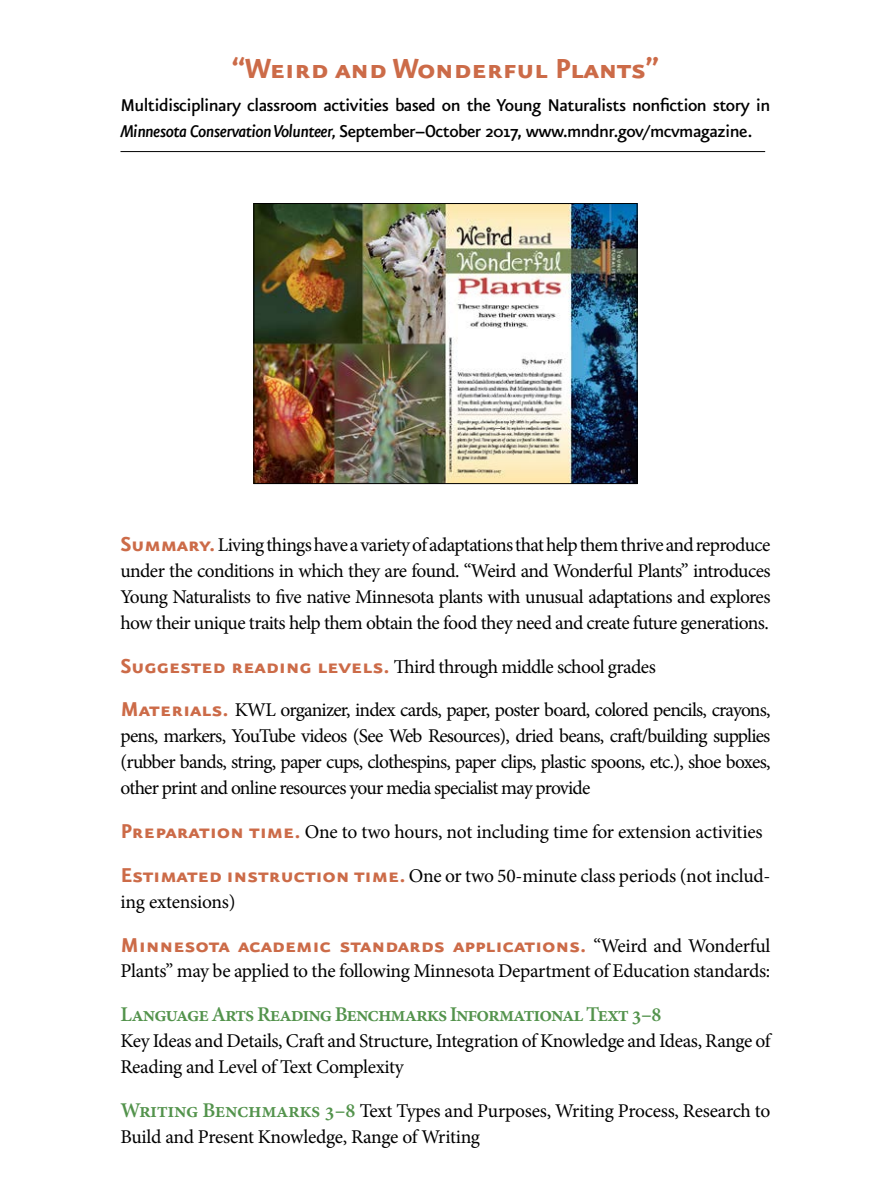
<style>
.page{position:relative;width:891px;height:1188px;background:#fff}
.page>*{position:absolute;margin:0;border:0;box-sizing:border-box;transform-origin:0 0}
.H2__Sub-Head{font:33px "Eureka Sans Bold Caps";letter-spacing:-.02em;color:#cc6b48}
.t1{font:24px "Eureka Sans Bold Caps";letter-spacing:-.01em;color:#cc6b48}
.t2{font:600 21px "Minion Pro";letter-spacing:-.05em;color:#53934c}
.H3__Deck{font:500 20.4px/25.8px "Eureka Sans";letter-spacing:-.03em;color:#000}
.t3{font:19.5px/25.8px "Minion Pro";letter-spacing:-.025em;color:#000}
.s1{font-style:italic}
.s2{font-family:"Eureka Sans Bold Caps";font-size:24px;color:#cc6b48}
.s3{font-family:"Minion Pro";font-size:19.5px;color:#000}
.s4{font-weight:600;font-size:21px;color:#53934c}
</style>
<div class="page">
<img style="left:256px;top:205px;width:380px;height:277px">
<div style="left:254px;top:203px;width:384px;height:281px;border:1px solid #000"></div>
<hr style="left:120px;top:151px;width:645px;height:1px;background:#000">
<h2 class="H2__Sub-Head" style="left:232px;top:52px;width:429px">“Weird and Wonderful Plants”</h2>
<h3 class="H3__Deck" style="left:120px;top:93px;width:652px">Multidisciplinary classroom activities based on the Young Naturalists nonfiction story in<br><span class="s1">Minnesota Conservation Volunteer,</span> September–October 2017, www.mndnr.gov/mcvmagazine.</h3>
<p class="t3" style="left:120px;top:532px;width:652px;text-align:justify"><span class="s2">Summary.</span> Living things have a variety of adaptations that help them thrive and reproduce under the conditions in which they are found. “Weird and Wonderful Plants” introduces Young Naturalists to five native Minnesota plants with unusual adaptations and explores how their unique traits help them obtain the food they need and create future generations.</p>
<p class="t3" style="left:120px;top:654px;width:537px"><span class="s2">Suggested reading levels.</span> Third through middle school grades</p>
<p class="t3" style="left:120px;top:697px;width:652px;text-align:justify"><span class="s2">Materials.</span> KWL organizer, index cards, paper, poster board, colored pencils, crayons, pens, markers, YouTube videos (See Web Resources), dried beans, craft/building supplies (rubber bands, string, paper cups, clothespins, paper clips, plastic spoons, etc.), shoe boxes, other print and online resources your media specialist may provide</p>
<p class="t3" style="left:120px;top:819px;width:644px"><span class="s2">Preparation time.</span> One to two hours, not including time for extension activities</p>
<p class="t3" style="left:120px;top:863px;width:652px"><span class="s2">Estimated instruction time.</span> One or two 50-minute class periods (not includ&shy;ing extensions)</p>
<p class="t1" style="left:120px;top:933px;width:652px">Minnesota academic standards applications. <span class="s3">“Weird and Wonderful</span></p>
<p class="t3" style="left:120px;top:958px;width:651px">Plants” may be applied to the following Minnesota Department of Education standards:</p>
<p class="t2" style="left:120px;top:1000px;width:543px">Language Arts Reading Benchmarks Informational Text 3–8</p>
<p class="t3" style="left:120px;top:1028px;width:652px">Key Ideas and Details, Craft and Structure, Integration of Knowledge and Ideas, Range of<br>Reading and Level of Text Complexity</p>
<p class="t3" style="left:120px;top:1098px;width:651px"><span class="s4">Writing Benchmarks 3–8</span> Text Types and Purposes, Writing Process, Research to<br>Build and Present Knowledge, Range of Writing</p>
</div>
